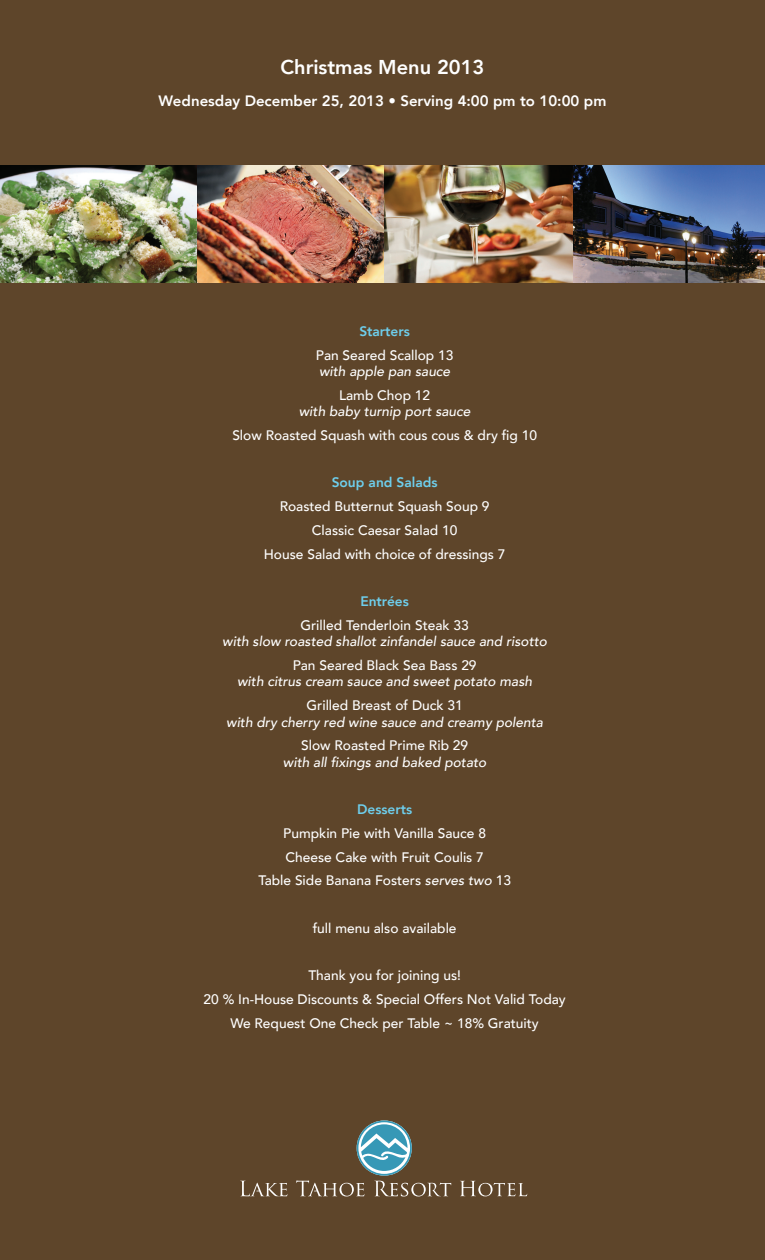
<style>
.page{position:relative;width:765px;height:1260px;background:#5e452a}
.page>*{position:absolute;margin:0;border:0;box-sizing:border-box;transform-origin:0 0}
.t1{font:800 20px "Avenir";color:#fff}
.t2{font:800 15px "Avenir";color:#fff}
.t3{font:500 13.75px/23.8px "Avenir";color:#fff;text-align:center}
.t4{font:italic 500 13.75px "Avenir";color:#fff}
.t5{font:800 13.75px "Avenir";color:#6eceec}
.s1{font-style:italic}
</style>
<div class="page">
<img style="left:0;top:166px;width:574px;height:116px">
<img style="left:574px;top:166px;width:191px;height:116px">
<svg style="left:460px;top:1181px;width:67px;height:15px"></svg>
<svg style="left:241px;top:1181px;width:46px;height:15px"></svg>
<svg style="left:296px;top:1121px;width:155px;height:75px"></svg>
<h1 class="t1" style="left:281px;top:49px;width:205px">Christmas Menu 2013</h1>
<p class="t2" style="left:159px;top:87px;width:449px">Wednesday December 25, 2013 • Serving 4:00 pm to 10:00 pm</p>
<p class="t5" style="left:359px;top:319px;width:52px">Starters</p>
<p class="t3" style="left:316px;top:342px;width:139px">Pan Seared Scallop 13</p>
<p class="t4" style="left:319px;top:363px;width:133px">with apple pan sauce</p>
<p class="t3" style="left:339px;top:382px;width:93px">Lamb Chop 12</p>
<p class="t4" style="left:299px;top:403px;width:173px">with baby turnip port sauce</p>
<p class="t3" style="left:232px;top:423px;width:306px">Slow Roasted Squash with cous cous &amp; dry fig 10</p>
<p class="t5" style="left:332px;top:470px;width:107px">Soup and Salads</p>
<p class="t3" style="left:264px;top:494px;width:243px">Roasted Butternut Squash Soup 9<br>Classic Caesar Salad 10<br>House Salad with choice of dressings 7</p>
<p class="t5" style="left:360px;top:589px;width:50px">Entrées</p>
<p class="t3" style="left:300px;top:612px;width:170px">Grilled Tenderloin Steak 33</p>
<p class="t4" style="left:222px;top:633px;width:326px">with slow roasted shallot zinfandel sauce and risotto</p>
<p class="t3" style="left:293px;top:652px;width:185px">Pan Seared Black Sea Bass 29</p>
<p class="t4" style="left:237px;top:673px;width:296px">with citrus cream sauce and sweet potato mash</p>
<p class="t3" style="left:307px;top:693px;width:158px">Grilled Breast of Duck 31</p>
<p class="t4" style="left:226px;top:714px;width:318px">with dry cherry red wine sauce and creamy polenta</p>
<p class="t3" style="left:301px;top:733px;width:169px">Slow Roasted Prime Rib 29</p>
<p class="t4" style="left:283px;top:754px;width:205px">with all fixings and baked potato</p>
<p class="t5" style="left:357px;top:797px;width:57px">Desserts</p>
<p class="t3" style="left:258px;top:820px;width:254px">Pumpkin Pie with Vanilla Sauce 8<br>Cheese Cake with Fruit Coulis 7<br>Table Side Banana Fosters <span class="s1">serves two</span> 13</p>
<p class="t3" style="left:313px;top:915px;width:145px">full menu also available</p>
<p class="t3" style="left:204px;top:963px;width:364px">Thank you for joining us!<br>20 % In-House Discounts &amp; Special Offers Not Valid Today<br>We Request One Check per Table ~ 18% Gratuity</p>
</div>
